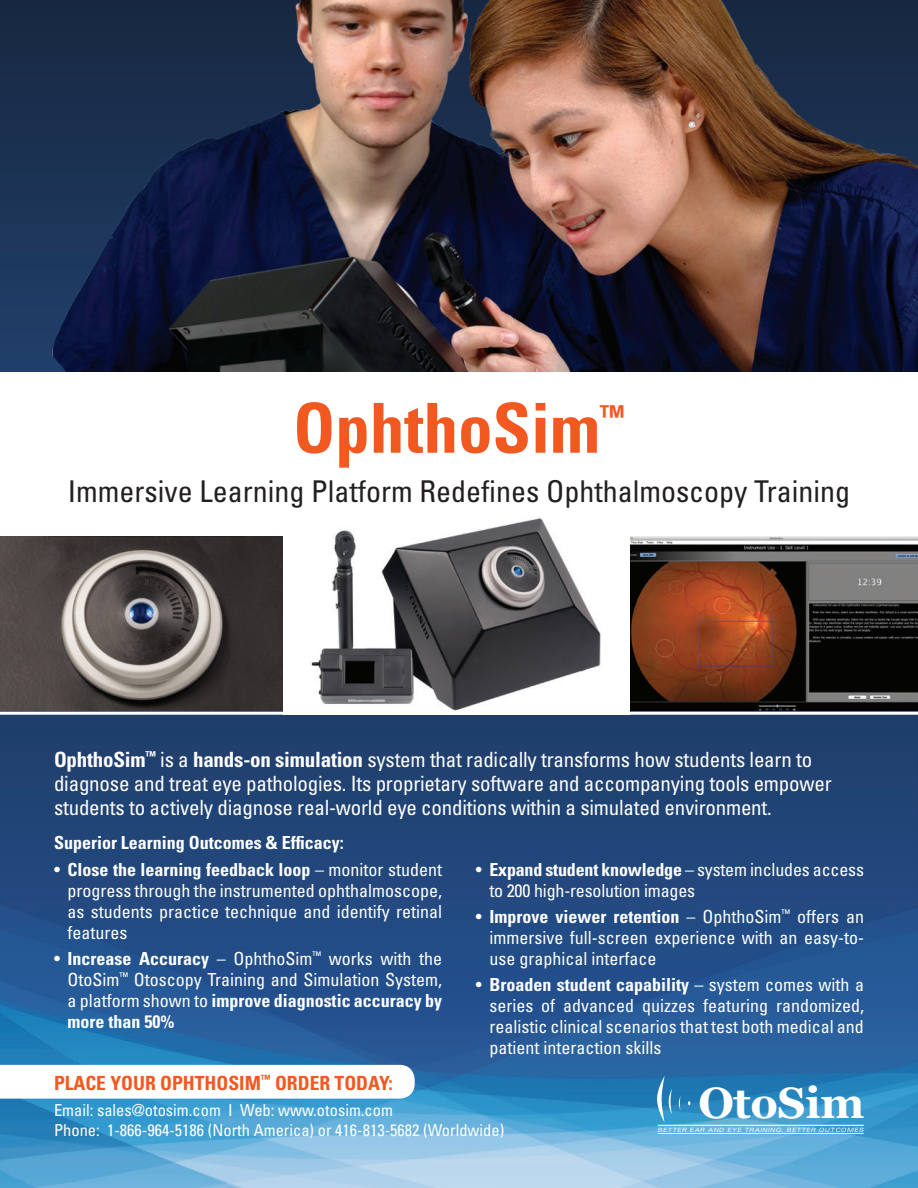
<style>
.page{position:relative;width:918px;height:1188px;background:#fff}
.page>*{position:absolute;margin:0;border:0;box-sizing:border-box;transform-origin:0 0}
.t1{font:700 condensed 69px "Univers";color:#f15921}
.t2{font:700 43.5px "Georgia";letter-spacing:-.01em;color:#fff}
.t3{font:condensed 30px "Univers";color:#231f20}
.t4{font:700 condensed 28.8px "Univers";color:#f15921}
.t5{font:condensed 21px/24px "Univers";letter-spacing:-.01em;color:#fff}
.t6{font:700 condensed 19.5px "Univers";color:#f15921}
.t7{font:condensed 18px/21px "Univers";color:#fff;text-align:justify}
.t8{font:700 condensed 18px "Univers";color:#fff}
.t9{font:condensed 16.5px/19.5px "Univers";color:#fff}
.t10{font:italic expanded 5.85px "Univers LT Std";letter-spacing:.075em;color:#fff}
.s1{font-weight:700}
</style>
<div class="page">
<img style="left:0;top:0;width:918px;height:372px">
<img style="left:0;top:536px;width:283px;height:176px">
<img style="left:630px;top:537px;width:288px;height:175px">
<img style="left:0;top:715px;width:918px;height:473px">
<svg style="left:0;top:1065px;width:415px;height:34px"></svg>
<hr style="left:658px;top:1133px;width:206px;height:1px;background:#fff">
<hr style="left:658px;top:1125px;width:206px;height:1px;background:#fff">
<svg style="left:657px;top:1076px;width:15px;height:47px"></svg>
<svg style="left:679px;top:1096px;width:2px;height:14px"></svg>
<img style="left:311px;top:518px;width:290px;height:193px">
<h1 class="t1" style="left:293px;top:386px;width:308px">OphthoSim</h1>
<h3 class="t4" style="left:600px;top:398px;width:26px">™</h3>
<h3 class="t3" style="left:68px;top:473px;width:784px">Immersive Learning Platform Redefines Ophthalmoscopy Training</h3>
<p class="t5" style="left:54px;top:747px;width:779px"><span class="s1">OphthoSim</span><sup>™</sup> is a <span class="s1">hands-on simulation</span> system that radically transforms how students learn to diagnose and treat eye pathologies. Its proprietary software and accompanying tools empower students to actively diagnose real-world eye conditions within a simulated environment.</p>
<p class="t8" style="left:54px;top:832px;width:291px">Superior Learning Outcomes &amp; Efficacy:</p>
<p class="t7" style="left:68px;top:858px;width:376px;text-indent:-14px">• <span class="s1">Close the learning feedback loop</span> – monitor student progress through the instrumented ophthalmoscope, as students practice technique and identify retinal features</p>
<p class="t7" style="left:68px;top:948px;width:376px;text-indent:-14px">• <span class="s1">Increase Accuracy</span> – OphthoSim<sup>™</sup> works with the OtoSim<sup>™</sup> Otoscopy Training and Simulation System, a platform shown to <span class="s1">improve diagnostic accuracy by more than 50%</span></p>
<p class="t7" style="left:489px;top:858px;width:376px;text-indent:-14px">• <span class="s1">Expand student knowledge</span> – system includes access to 200 high-resolution images</p>
<p class="t7" style="left:489px;top:906px;width:376px;text-indent:-14px">• <span class="s1">Improve viewer retention</span> – OphthoSim<sup>™</sup> offers an immersive full-screen experience with an easy-to&shy;use graphical interface</p>
<p class="t7" style="left:489px;top:974px;width:376px;text-indent:-14px">• <span class="s1">Broaden student capability</span> – system comes with a series of advanced quizzes featuring randomized, realistic clinical scenarios that test both medical and patient interaction skills</p>
<p class="t6" style="left:54px;top:1071px;width:340px">PLACE YOUR OPHTHOSIM<sup>™</sup> ORDER TODAY:</p>
<p class="t9" style="left:54px;top:1100px;width:452px">Email: sales@otosim.com I Web: www.otosim.com<br>Phone: 1-866-964-5186 (North America) or 416-813-5682 (Worldwide)</p>
<h2 class="t2" style="left:698px;top:1078px;width:168px">OtoSim</h2>
<p class="t10" style="left:658px;top:1126px;width:207px">BETTER EAR AND EYE TRAINING, BETTER OUTCOMES</p>
</div>
